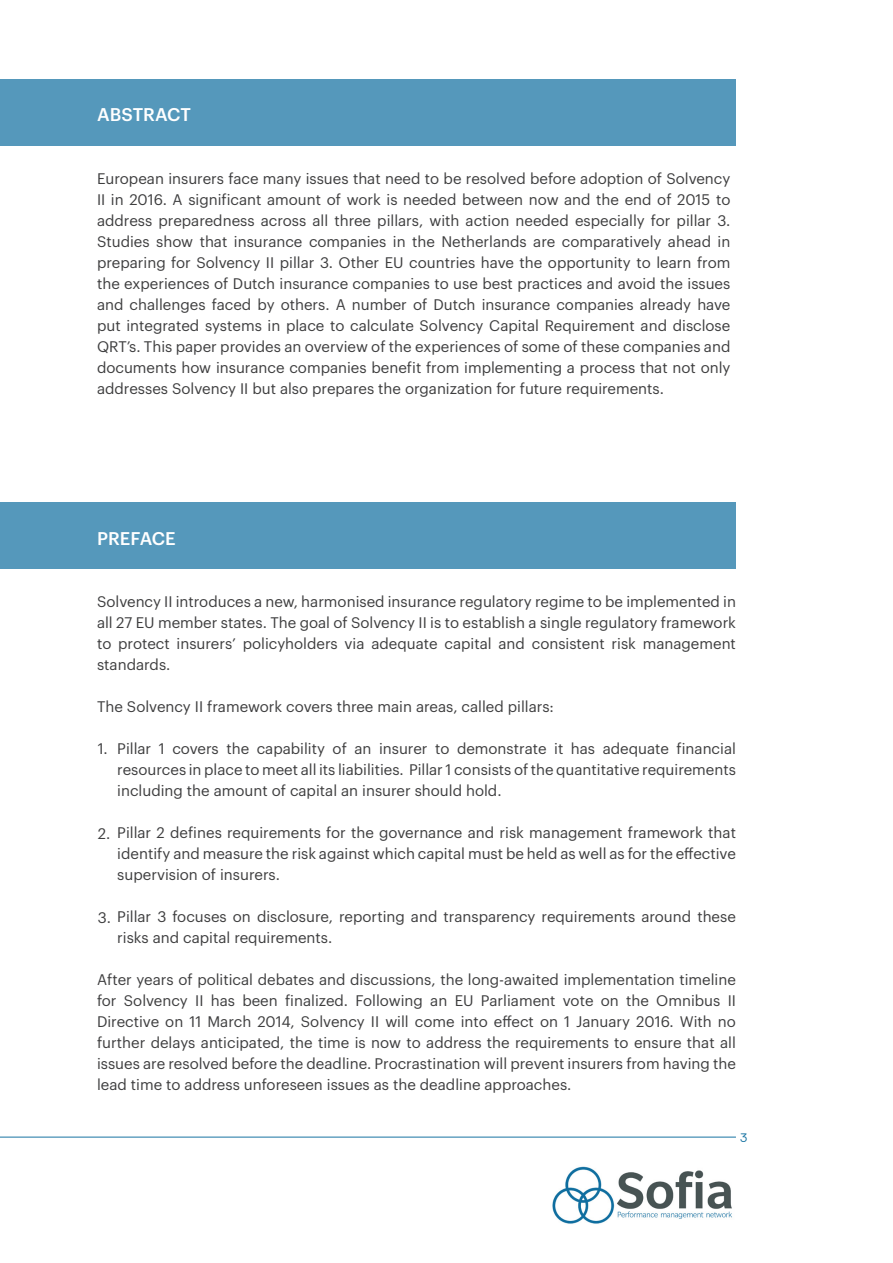
<style>
.page{position:relative;width:893px;height:1263px;background:#fff}
.page>*{position:absolute;margin:0;border:0;box-sizing:border-box;transform-origin:0 0}
.t1{font:500 18px "Graphik";letter-spacing:.005em;color:#fff}
.t2{font:15px/21px "Graphik";color:#3e3e3f;text-align:justify}
.t3{font:13.5px "Hero";color:#1773a2}
</style>
<div class="page">
<img style="left:552px;top:1166px;width:180px;height:58px">
<hr style="left:0;top:1137px;width:736px;height:1px;background:#1773a2">
<div style="left:0;top:79px;width:736px;height:67px;background:#5598bb"></div>
<div style="left:0;top:502px;width:736px;height:67px;background:#5598bb"></div>
<p class="t1" style="left:97px;top:101px;width:95px">ABSTRACT</p>
<p class="t2" style="left:97px;top:167px;width:635px">European insurers face many issues that need to be resolved before adoption of Solvency II in 2016. A significant amount of work is needed between now and the end of 2015 to address preparedness across all three pillars, with action needed especially for pillar 3.<br>Studies show that insurance companies in the Netherlands are comparatively ahead in preparing for Solvency II pillar 3. Other EU countries have the opportunity to learn from the experiences of Dutch insurance companies to use best practices and avoid the issues and challenges faced by others. A number of Dutch insurance companies already have put integrated systems in place to calculate Solvency Capital Requirement and disclose QRT’s. This paper provides an overview of the experiences of some of these companies and documents how insurance companies benefit from implementing a process that not only addresses Solvency II but also prepares the organization for future requirements.</p>
<p class="t1" style="left:97px;top:524px;width:80px">PREFACE</p>
<p class="t2" style="left:97px;top:590px;width:640px">Solvency II introduces a new, harmonised insurance regulatory regime to be implemented in all 27 EU member states. The goal of Solvency II is to establish a single regulatory framework to protect insurers’ policyholders via adequate capital and consistent risk management standards.</p>
<p class="t2" style="left:97px;top:695px;width:458px">The Solvency II framework covers three main areas, called pillars:</p>
<p class="t2" style="left:117px;top:737px;width:620px">Pillar 1 covers the capability of an insurer to demonstrate it has adequate financial resources in place to meet all its liabilities. Pillar 1 consists of the quantitative requirements including the amount of capital an insurer should hold.</p>
<p class="t2" style="left:117px;top:821px;width:620px">Pillar 2 defines requirements for the governance and risk management framework that identify and measure the risk against which capital must be held as well as for the effective supervision of insurers.</p>
<p class="t2" style="left:117px;top:905px;width:620px;text-indent:-19px">3. Pillar 3 focuses on disclosure, reporting and transparency requirements around these risks and capital requirements.</p>
<p class="t2" style="left:97px;top:968px;width:640px">After years of political debates and discussions, the long-awaited implementation timeline for Solvency II has been finalized. Following an EU Parliament vote on the Omnibus II Directive on 11 March 2014, Solvency II will come into effect on 1 January 2016. With no further delays anticipated, the time is now to address the requirements to ensure that all issues are resolved before the deadline. Procrastination will prevent insurers from having the lead time to address unforeseen issues as the deadline approaches.</p>
<p class="t2" style="left:98px;top:737px;width:11px">1.</p>
<p class="t2" style="left:98px;top:822px;width:14px">2.</p>
<p class="t3" style="left:740px;top:1131px;width:9px">3</p>
</div>
